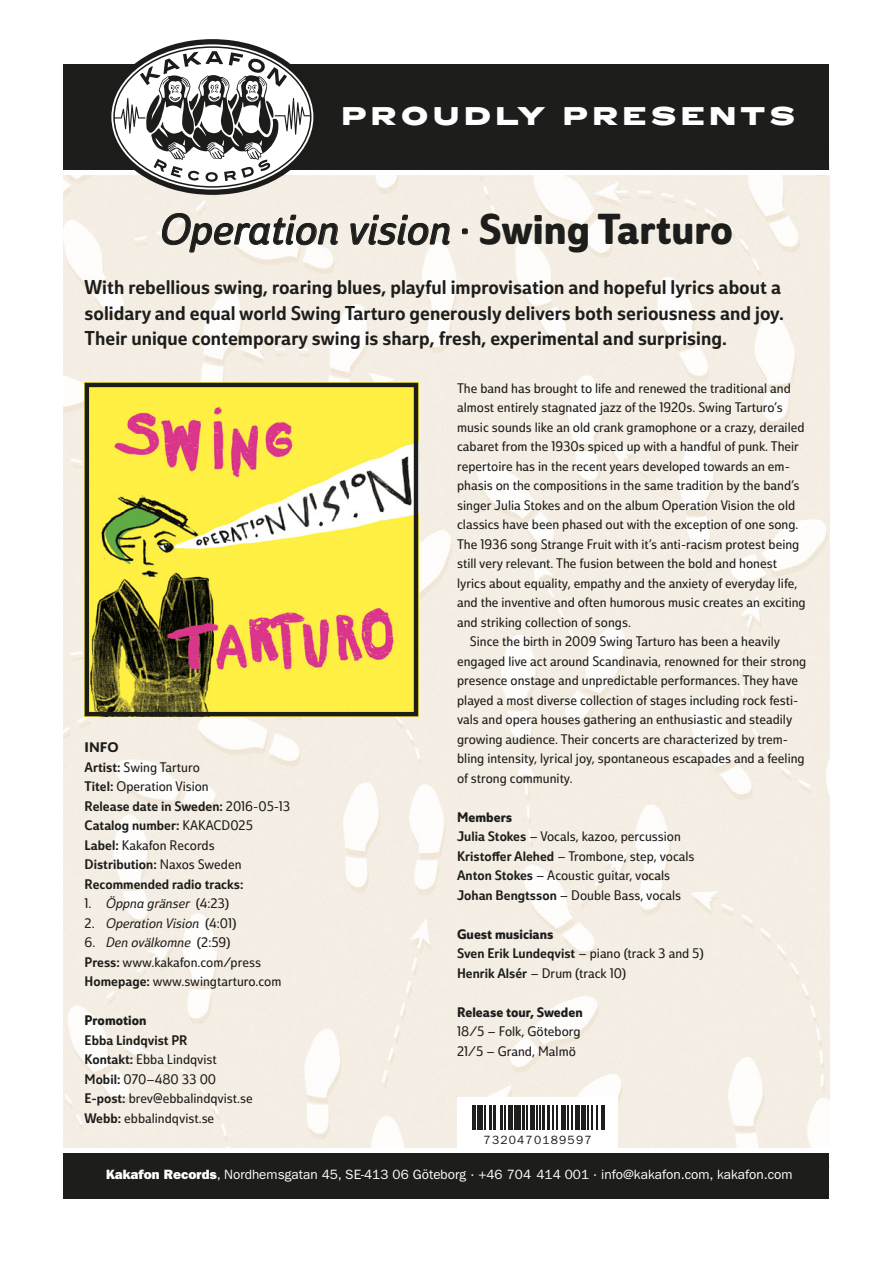
<style>
.page{position:relative;width:893px;height:1263px;background:#fff}
.page>*{position:absolute;margin:0;border:0;box-sizing:border-box;transform-origin:0 0}
.t1{font:42px "Solitas Nor Reg It";color:#1d1d1b}
.t2{font:700 25.5px "Zeppelin 43";letter-spacing:.2em;color:#fff}
.t3{font:19.5px/25.5px "Solitas Nor Med";color:#1d1d1b}
.t4{font:13.5px/19.5px "Solitas Nor Boo";color:#1d1d1b}
.t5{font:13.5px/19.5px "Solitas Nor Med";color:#1d1d1b}
.t6{font:13.5px "ITC Franklin Gothic Std";color:#fff}
.t7{font:13.5px "Solitas Nor Boo It";color:#1d1d1b}
.t8{font:13.5px "Solitas Nor Dem";color:#1d1d1b}
.t9{font:13.5px "Solitas Ext Dem";color:#1d1d1b}
.t10{font:12px "ITC Franklin Gothic Std";letter-spacing:.1em;color:#1d1d1b}
.s1{font-family:"Solitas Nor Reg"}
.s2{font-family:"Solitas Nor Dem"}
.s3{font-family:"Solitas Nor Med"}
.s4{font-family:"Solitas Nor Boo"}
.s5{font-family:"ITC Franklin Gothic Std Hvy"}
</style>
<div class="page">
<img style="left:64px;top:175px;width:765px;height:973px">
<div style="left:64px;top:64px;width:765px;height:106px;background:#1d1d1b"></div>
<div style="left:64px;top:1150px;width:765px;height:49px;background:#1d1d1b"></div>
<svg style="left:106px;top:39px;width:213px;height:156px"></svg>
<div style="left:62px;top:1148px;width:770px;height:5px;background:#fff"></div>
<img style="left:90px;top:388px;width:323px;height:323px">
<div style="left:85px;top:383px;width:333px;height:333px;border:4px solid #1d1d1b"></div>
<svg style="left:161px;top:213px;width:178px;height:40px"></svg>
<svg style="left:350px;top:214px;width:100px;height:31px;background:#cfc9c0"></svg>
<svg style="left:462px;top:229px;width:5px;height:5px"></svg>
<div style="left:457px;top:1097px;width:161px;height:53px;background:#fff"></div>
<svg style="left:491px;top:1106px;width:95px;height:24px"></svg>
<svg style="left:472px;top:1106px;width:4px;height:24px"></svg>
<div style="left:477px;top:1106px;width:6px;height:24px;background:#1d1d1b"></div>
<hr style="left:484px;top:1106px;width:2px;height:24px;background:#1d1d1b">
<hr style="left:489px;top:1106px;width:2px;height:24px;background:#1d1d1b">
<hr style="left:493px;top:1106px;width:3px;height:24px;background:#1d1d1b">
<hr style="left:500px;top:1106px;width:3px;height:24px;background:#1d1d1b">
<svg style="left:504px;top:1106px;width:1px;height:24px"></svg>
<hr style="left:508px;top:1106px;width:4px;height:24px;background:#1d1d1b">
<svg style="left:514px;top:1106px;width:1px;height:24px"></svg>
<hr style="left:517px;top:1106px;width:4px;height:24px;background:#1d1d1b">
<hr style="left:522px;top:1106px;width:3px;height:24px;background:#1d1d1b">
<hr style="left:526px;top:1106px;width:2px;height:24px;background:#1d1d1b">
<hr style="left:531px;top:1106px;width:4px;height:24px;background:#1d1d1b">
<hr style="left:536px;top:1106px;width:2px;height:24px;background:#1d1d1b">
<hr style="left:539px;top:1106px;width:2px;height:24px;background:#1d1d1b">
<hr style="left:542px;top:1106px;width:3px;height:24px;background:#1d1d1b">
<hr style="left:548px;top:1106px;width:2px;height:24px;background:#1d1d1b">
<svg style="left:552px;top:1106px;width:5px;height:24px"></svg>
<hr style="left:562px;top:1106px;width:4px;height:24px;background:#1d1d1b">
<hr style="left:567px;top:1106px;width:2px;height:24px;background:#1d1d1b">
<hr style="left:571px;top:1106px;width:2px;height:24px;background:#1d1d1b">
<hr style="left:576px;top:1106px;width:4px;height:24px;background:#1d1d1b">
<hr style="left:581px;top:1106px;width:4px;height:24px;background:#1d1d1b">
<svg style="left:587px;top:1106px;width:18px;height:24px"></svg>
<h2 class="t2" style="left:342px;top:101px;width:455px">PROUDLY PRESENTS</h2>
<h1 class="t1" style="left:159px;top:202px;width:575px">Operation vision <span class="s1">·</span> <span class="s2">Swing Tarturo</span></h1>
<p class="t3" style="left:85px;top:275px;width:701px">With rebellious swing, roaring blues, playful improvisation and hopeful lyrics about a solidary and equal world Swing Tarturo generously delivers both seriousness and joy.<br>Their unique contemporary swing is sharp, fresh, experimental and surprising.</p>
<p class="t9" style="left:85px;top:739px;width:36px">INFO</p>
<p class="t4" style="left:85px;top:758px;width:126px"><span class="s3">Artist:</span> Swing Tarturo<br><span class="s3">Titel:</span> Operation Vision</p>
<p class="t5" style="left:85px;top:797px;width:207px">Release date in Sweden: <span class="s4">2016-05-13<br></span>Catalog number: <span class="s4">KAKACD025</span></p>
<p class="t4" style="left:85px;top:836px;width:132px"><span class="s3">Label:</span> Kakafon Records</p>
<p class="t5" style="left:85px;top:855px;width:160px">Distribution: <span class="s4">Naxos Sweden<br></span>Recommended radio tracks:</p>
<p class="t7" style="left:85px;top:895px;width:146px"><span class="s4">1.</span> Öppna gränser <span class="s4">(4:23)</span></p>
<p class="t7" style="left:85px;top:914px;width:153px"><span class="s4">2.</span> Operation Vision <span class="s4">(4:01)</span></p>
<p class="t7" style="left:85px;top:934px;width:147px"><span class="s4">6.</span> Den ovälkomne <span class="s4">(2:59)</span></p>
<p class="t4" style="left:85px;top:953px;width:198px"><span class="s3">Press:</span> www.kakafon.com/press<br><span class="s3">Homepage:</span> www.swingtarturo.com</p>
<p class="t8" style="left:85px;top:1012px;width:63px">Promotion</p>
<p class="t5" style="left:85px;top:1031px;width:104px">Ebba Lindqvist PR</p>
<p class="t4" style="left:85px;top:1050px;width:170px"><span class="s3">Kontakt:</span> Ebba Lindqvist<br><span class="s3">Mobil:</span> 070–480 33 00<br><span class="s3">E-post:</span> brev@ebbalindqvist.se<br><span class="s3">Webb:</span> ebbalindqvist.se</p>
<p class="t4" style="left:457px;top:379px;width:335px">The band has brought to life and renewed the traditional and</p>
<p class="t4" style="left:457px;top:398px;width:327px">almost entirely stagnated jazz of the 1920s. Swing Tarturo’s</p>
<p class="t4" style="left:457px;top:418px;width:349px">music sounds like an old crank gramophone or a crazy, derailed</p>
<p class="t4" style="left:457px;top:437px;width:343px">cabaret from the 1930s spiced up with a handful of punk. Their</p>
<p class="t4" style="left:457px;top:457px;width:334px">repertoire has in the recent years developed towards an em-</p>
<p class="t4" style="left:457px;top:476px;width:344px">phasis on the compositions in the same tradition by the band’s</p>
<p class="t4" style="left:457px;top:496px;width:340px">singer Julia Stokes and on the album Operation Vision the old</p>
<p class="t4" style="left:457px;top:515px;width:343px">classics have been phased out with the exception of one song.</p>
<p class="t4" style="left:457px;top:535px;width:344px">The 1936 song Strange Fruit with it’s anti-racism protest being</p>
<p class="t4" style="left:457px;top:554px;width:321px">still very relevant. The fusion between the bold and honest</p>
<p class="t4" style="left:457px;top:574px;width:342px">lyrics about equality, empathy and the anxiety of everyday life,</p>
<p class="t4" style="left:457px;top:593px;width:350px">and the inventive and often humorous music creates an exciting</p>
<p class="t4" style="left:457px;top:613px;width:175px">and striking collection of songs.</p>
<p class="t4" style="left:470px;top:632px;width:312px">Since the birth in 2009 Swing Tarturo has been a heavily</p>
<p class="t4" style="left:457px;top:652px;width:351px">engaged live act around Scandinavia, renowned for their strong</p>
<p class="t4" style="left:457px;top:671px;width:343px">presence onstage and unpredictable performances. They have</p>
<p class="t4" style="left:457px;top:691px;width:343px">played a most diverse collection of stages including rock festi-</p>
<p class="t4" style="left:457px;top:710px;width:337px">vals and opera houses gathering an enthusiastic and steadily</p>
<p class="t4" style="left:457px;top:730px;width:333px">growing audience. Their concerts are characterized by trem-</p>
<p class="t4" style="left:457px;top:749px;width:349px">bling intensity, lyrical joy, spontaneous escapades and a feeling</p>
<p class="t4" style="left:457px;top:769px;width:117px">of strong community.</p>
<p class="t8" style="left:457px;top:808px;width:57px">Members</p>
<p class="t4" style="left:457px;top:827px;width:239px"><span class="s3">Julia Stokes</span> – Vocals, kazoo, percussion <span class="s3">Kristoffer Alehed</span> – Trombone, step, vocals <span class="s3">Anton Stokes</span> – Acoustic guitar, vocals <span class="s3">Johan Bengtsson</span> – Double Bass, vocals</p>
<p class="t8" style="left:457px;top:925px;width:98px">Guest musicians</p>
<p class="t5" style="left:457px;top:944px;width:248px">Sven Erik Lundeqvist <span class="s4">– piano (track 3 and 5)</span></p>
<p class="t4" style="left:457px;top:964px;width:171px"><span class="s3">Henrik Alsér</span> – Drum (track 10)</p>
<p class="t8" style="left:457px;top:1003px;width:127px">Release tour, Sweden</p>
<p class="t4" style="left:457px;top:1022px;width:125px">18/5 – Folk, Göteborg<br>21/5 – Grand, Malmö</p>
<p class="t10" style="left:484px;top:1133px;width:109px">7320470189597</p>
<p class="t6" style="left:106px;top:1167px;width:688px"><span class="s5">Kakafon Records</span>, Nordhemsgatan 45, SE-413 06 Göteborg · +46 704 414 001 · info@kakafon.com, kakafon.com</p>
</div>
